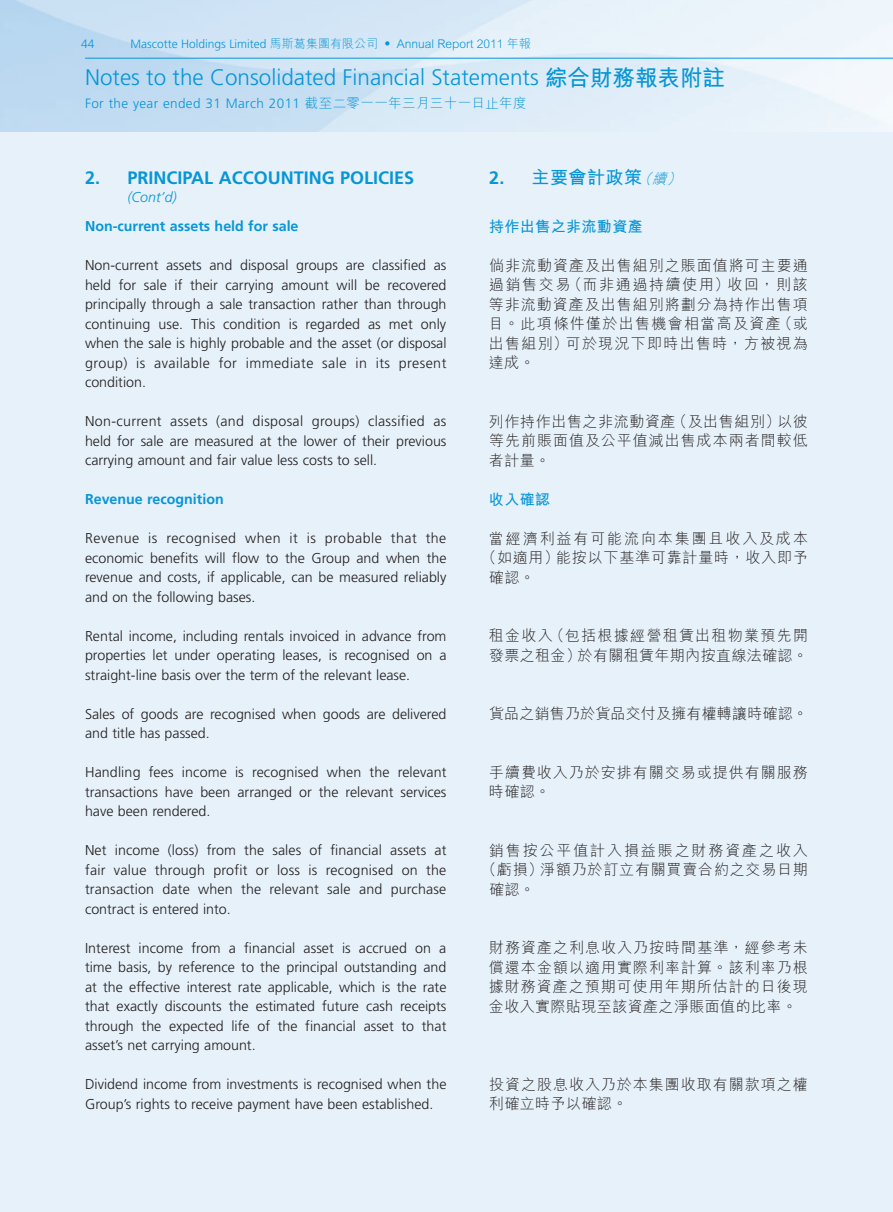
<style>
.page{position:relative;width:893px;height:1212px;background:#e6f1f9}
.page>*{position:absolute;margin:0;border:0;box-sizing:border-box;transform-origin:0 0}
.t1{font:300 22.5px "Frutiger LT Std";color:#0696d7}
.t2{font:700 18px "Frutiger LT Std";color:#0696d7}
.t3{font:700 18px "M Hei HK";letter-spacing:.03em;color:#0696d7}
.t4{font:300 15px/19.5px "M Hei HK";letter-spacing:.065em;color:#231f20;text-align:justify}
.t5{font:300 15px "M Hei HK";letter-spacing:.125em;color:#231f20}
.t6{font:300 15px "M Hei HK";letter-spacing:.015em;color:#231f20}
.t7{font:700 15px "M Hei HK";letter-spacing:.03em;color:#0696d7}
.t8{font:300 14.25px/19.5px "Frutiger LT Std";color:#231f20;text-align:justify}
.t9{font:700 14.25px "Frutiger LT Std";color:#0696d7}
.t10{font:italic 300 14.25px "Frutiger LT Std";color:#0696d7}
.t11{font:300 13.5px "Frutiger LT Std";letter-spacing:.03em;color:#0696d7}
.t12{font:300 12px "M Hei HK";color:#0696d7}
.t13{font:300 12px "Frutiger LT Std";color:#0696d7}
.s1{font-family:"Frutiger LT Std"}
.s2{font-family:"M Hei HK";font-weight:700}
.s3{font-family:"M Hei HK"}
.s4{font-weight:300;font-style:italic;font-size:14.25px}
</style>
<div class="page">
<img style="left:0;top:0;width:893px;height:132px">
<hr style="left:85px;top:58px;width:808px;height:1px;background:#0696d7">
<p class="t13" style="left:81px;top:37px;width:15px">44</p>
<p class="t12" style="left:131px;top:35px;width:402px"><span class="s1">Mascotte Holdings Limited</span> 馬斯葛集團有限公司 • Annual Report 2011 年報</p>
<h1 class="t1" style="left:85px;top:64px;width:642px">Notes to the Consolidated Financial Statements <span class="s2">綜合財務報表附註</span></h1>
<p class="t11" style="left:85px;top:96px;width:443px">For the year ended 31 March 2011 <span class="s3">截至二零一一年三月三十一日止年度</span></p>
<p class="t2" style="left:85px;top:167px;width:331px">2. PRINCIPAL ACCOUNTING POLICIES</p>
<p class="t10" style="left:128px;top:189px;width:51px">(Cont’d)</p>
<p class="t9" style="left:85px;top:218px;width:215px">Non-current assets held for sale</p>
<p class="t8" style="left:85px;top:256px;width:363px">Non-current assets and disposal groups are classified as held for sale if their carrying amount will be recovered principally through a sale transaction rather than through continuing use. This condition is regarded as met only when the sale is highly probable and the asset (or disposal group) is available for immediate sale in its present condition.</p>
<p class="t8" style="left:85px;top:412px;width:363px">Non-current assets (and disposal groups) classified as held for sale are measured at the lower of their previous carrying amount and fair value less costs to sell.</p>
<p class="t9" style="left:85px;top:491px;width:140px">Revenue recognition</p>
<p class="t8" style="left:85px;top:529px;width:363px">Revenue is recognised when it is probable that the economic benefits will flow to the Group and when the revenue and costs, if applicable, can be measured reliably and on the following bases.</p>
<p class="t8" style="left:85px;top:626px;width:363px">Rental income, including rentals invoiced in advance from properties let under operating leases, is recognised on a straight-line basis over the term of the relevant lease.</p>
<p class="t8" style="left:85px;top:704px;width:363px">Sales of goods are recognised when goods are delivered and title has passed.</p>
<p class="t8" style="left:85px;top:763px;width:363px">Handling fees income is recognised when the relevant transactions have been arranged or the relevant services have been rendered.</p>
<p class="t8" style="left:85px;top:841px;width:363px">Net income (loss) from the sales of financial assets at fair value through profit or loss is recognised on the transaction date when the relevant sale and purchase contract is entered into.</p>
<p class="t8" style="left:85px;top:938px;width:363px">Interest income from a financial asset is accrued on a time basis, by reference to the principal outstanding and at the effective interest rate applicable, which is the rate that exactly discounts the estimated future cash receipts through the expected life of the financial asset to that asset’s net carrying amount.</p>
<p class="t8" style="left:85px;top:1075px;width:363px">Dividend income from investments is recognised when the<br>Group’s rights to receive payment have been established.</p>
<p class="t3" style="left:489px;top:164px;width:199px"><span class="s1">2.</span> 主要會計政策<span class="s4">（續）</span></p>
<p class="t7" style="left:489px;top:215px;width:155px">持作出售之非流動資產</p>
<p class="t4" style="left:489px;top:255px;width:321px">倘非流動資產及出售組別之賬面值將可主要通過銷售交易（而非通過持續使用）收回，則該等非流動資產及出售組別將劃分為持作出售項目。此項條件僅於出售機會相當高及資產（或出售組別）可於現況下即時出售時，方被視為達成。</p>
<p class="t4" style="left:489px;top:411px;width:320px">列作持作出售之非流動資產（及出售組別）以彼等先前賬面值及公平值減出售成本兩者間較低者計量。</p>
<p class="t7" style="left:489px;top:488px;width:63px">收入確認</p>
<p class="t5" style="left:489px;top:528px;width:321px">當經濟利益有可能流向本集團且收入及成本</p>
<p class="t4" style="left:482px;top:547px;width:328px">（如適用）能按以下基準可靠計量時，收入即予</p>
<p class="t4" style="left:489px;top:567px;width:47px">確認。</p>
<p class="t4" style="left:489px;top:625px;width:321px">租金收入（包括根據經營租賃出租物業預先開發票之租金）於有關租賃年期內按直線法確認。</p>
<p class="t6" style="left:489px;top:703px;width:320px">貨品之銷售乃於貨品交付及擁有權轉讓時確認。</p>
<p class="t4" style="left:489px;top:762px;width:320px">手續費收入乃於安排有關交易或提供有關服務時確認。</p>
<p class="t5" style="left:489px;top:840px;width:321px">銷售按公平值計入損益賬之財務資產之收入</p>
<p class="t4" style="left:482px;top:859px;width:328px">（虧損）淨額乃於訂立有關買賣合約之交易日期</p>
<p class="t4" style="left:489px;top:879px;width:47px">確認。</p>
<p class="t4" style="left:489px;top:937px;width:321px">財務資產之利息收入乃按時間基準，經參考未償還本金額以適用實際利率計算。該利率乃根據財務資產之預期可使用年期所估計的日後現金收入實際貼現至該資產之淨賬面值的比率。</p>
<p class="t4" style="left:489px;top:1074px;width:320px">投資之股息收入乃於本集團收取有關款項之權利確立時予以確認。</p>
</div>
